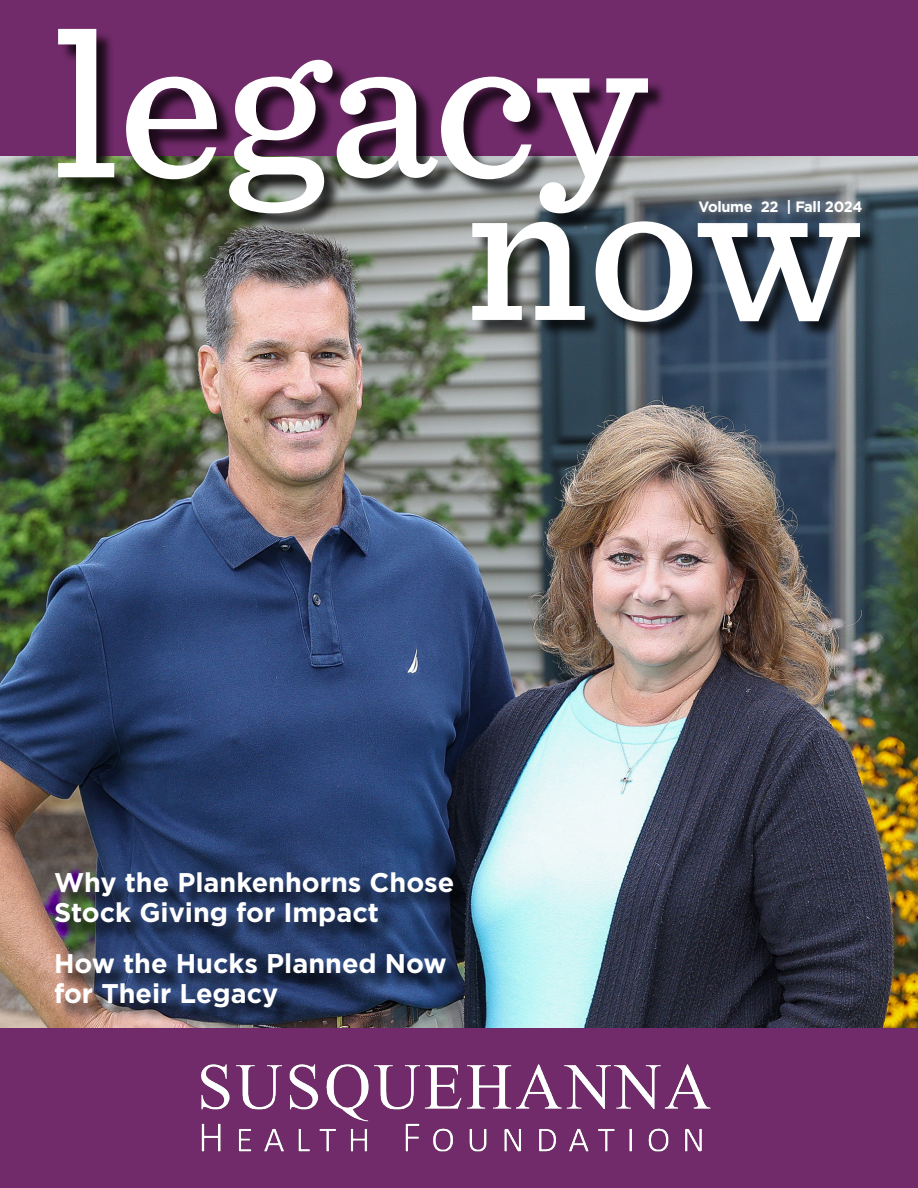
<style>
.page{position:relative;width:918px;height:1188px;background:#fff}
.page>*{position:absolute;margin:0;border:0;box-sizing:border-box;transform-origin:0 0}
.t1{font:500 216px "Sentinel";color:#fff}
.t2{font:500 211.5px "Sentinel";color:#fff}
.t3{font:700 27px/30px "Gotham";color:#fff}
.t4{font:700 15px "Gotham";letter-spacing:-.02em;color:#fff}
</style>
<div class="page">
<div style="left:0;top:0;width:918px;height:161px;background:#712a6a"></div>
<img style="left:0;top:157px;width:918px;height:872px">
<div style="left:475px;top:224px;width:403px;height:117px;background:#000;opacity:.75"></div>
<div style="left:61px;top:31px;width:605px;height:201px;background:#000;opacity:.75"></div>
<div style="left:0;top:1029px;width:918px;height:159px;background:#712a6a"></div>
<div style="left:695px;top:198px;width:178px;height:29px;background:#000;opacity:.75"></div>
<div style="left:690px;top:191px;width:180px;height:31px;background:#fff;opacity:.75"></div>
<img style="left:201px;top:1064px;width:510px;height:88px">
<div style="left:58px;top:875px;width:414px;height:151px;background:#000;opacity:.75"></div>
<p class="t1" style="left:54px;top:-59px;width:594px">legacy</p>
<p class="t4" style="left:698px;top:197px;width:166px">Volume 22 | Fall 2024</p>
<p class="t2" style="left:465px;top:88px;width:397px">now</p>
<p class="t3" style="left:54px;top:868px;width:402px">Why the Plankenhorns Chose<br>Stock Giving for Impact</p>
<p class="t3" style="left:54px;top:949px;width:394px">How the Hucks Planned Now for Their Legacy</p>
</div>
